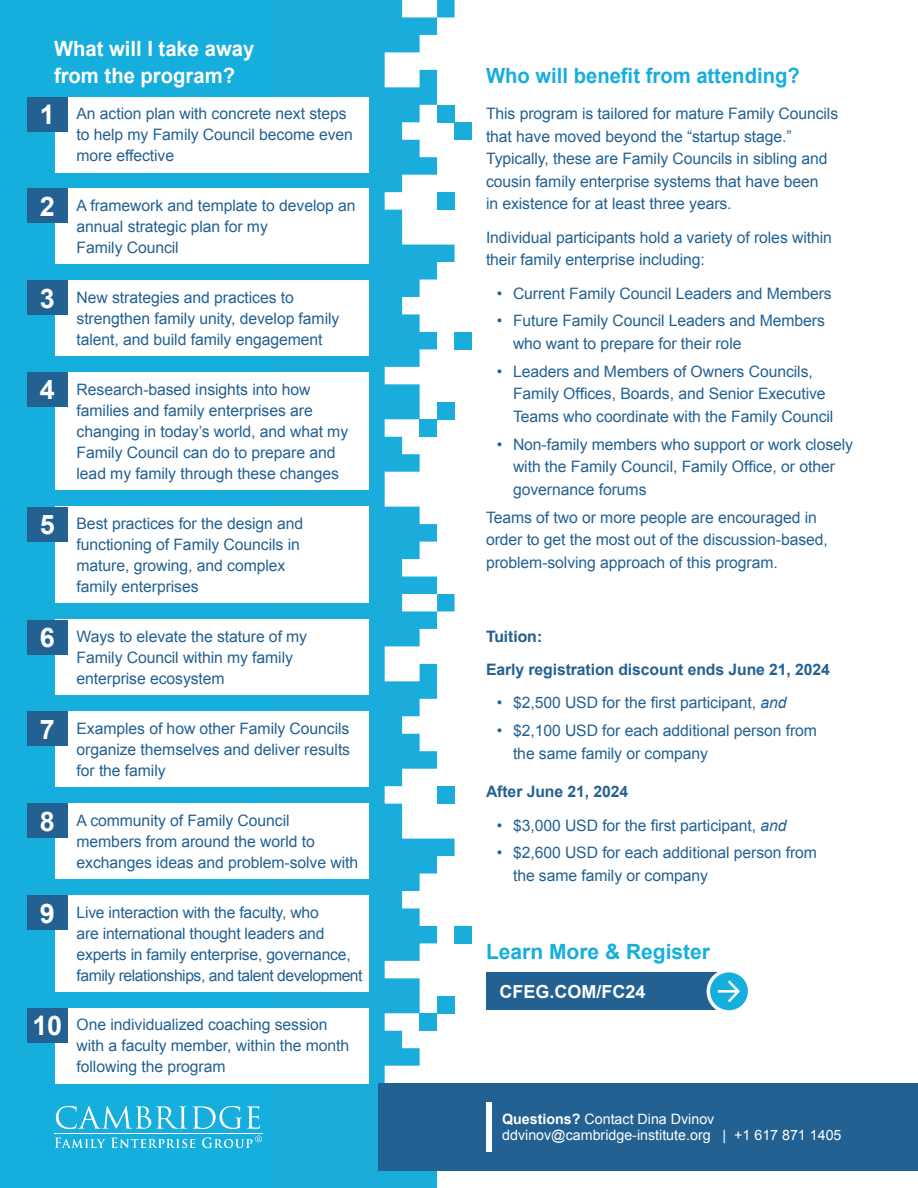
<style>
.page{position:relative;width:918px;height:1188px;background:#fff}
.page>*{position:absolute;margin:0;border:0;box-sizing:border-box;transform-origin:0 0}
.t1{font:700 27px "Arial";color:#fff}
.t2{font:700 21px/27px "Arial";color:#fff;scale:.96 1}
.t3{font:700 21px "Arial";color:#16aedd;scale:.96 1}
.t4{font:700 21px "Arial";color:#16aedd}
.t5{font:700 18px "Arial";color:#fff}
.t6{font:15.75px/21px "Arial";letter-spacing:-.005em;color:#236192}
.t7{font:700 15.75px "Arial";letter-spacing:-.005em;color:#236192}
.t8{font:700 15.75px "Helvetica";letter-spacing:-.005em;color:#236192}
.t9{font:14.25px/16.5px "Arial";color:#fff}
.s1{font-style:italic}
.s2{font-weight:700}
</style>
<div class="page">
<div style="left:455px;top:332px;width:17px;height:17px;background:#1aaddc"></div>
<div style="left:455px;top:122px;width:17px;height:18px;background:#1aaddc"></div>
<svg style="left:271px;top:0;width:184px;height:1188px;fill:#1aaddc"></svg>
<div style="left:455px;top:926px;width:17px;height:17px;background:#1aaddc"></div>
<div style="left:0;top:0;width:271px;height:1188px;background:#16aedd"></div>
<svg style="left:55px;top:1137px;width:50px;height:11px"></svg>
<svg style="left:111px;top:1137px;width:84px;height:11px"></svg>
<svg style="left:202px;top:1136px;width:60px;height:12px"></svg>
<hr style="left:54px;top:1133px;width:208px;height:1px;background:#fff">
<svg style="left:56px;top:1106px;width:204px;height:23px"></svg>
<div style="left:378px;top:1083px;width:540px;height:88px;background:#236192"></div>
<div style="left:486px;top:1102px;width:5px;height:50px;background:#fff"></div>
<div style="left:55px;top:97px;width:313px;height:75px;background:#fff"></div>
<div style="left:27px;top:97px;width:41px;height:35px;background:#236192"></div>
<div style="left:55px;top:189px;width:313px;height:75px;background:#fff"></div>
<div style="left:27px;top:189px;width:41px;height:34px;background:#236192"></div>
<div style="left:55px;top:280px;width:313px;height:75px;background:#fff"></div>
<div style="left:27px;top:280px;width:41px;height:35px;background:#236192"></div>
<div style="left:55px;top:372px;width:313px;height:117px;background:#fff"></div>
<div style="left:27px;top:372px;width:41px;height:35px;background:#236192"></div>
<div style="left:55px;top:507px;width:313px;height:96px;background:#fff"></div>
<div style="left:27px;top:507px;width:41px;height:35px;background:#236192"></div>
<div style="left:55px;top:620px;width:313px;height:75px;background:#fff"></div>
<div style="left:27px;top:620px;width:41px;height:34px;background:#236192"></div>
<div style="left:55px;top:712px;width:313px;height:75px;background:#fff"></div>
<div style="left:27px;top:712px;width:41px;height:34px;background:#236192"></div>
<div style="left:55px;top:803px;width:313px;height:75px;background:#fff"></div>
<div style="left:27px;top:803px;width:41px;height:35px;background:#236192"></div>
<div style="left:55px;top:895px;width:313px;height:96px;background:#fff"></div>
<div style="left:27px;top:895px;width:41px;height:35px;background:#236192"></div>
<div style="left:55px;top:1008px;width:313px;height:75px;background:#fff"></div>
<div style="left:27px;top:1008px;width:41px;height:35px;background:#236192"></div>
<div style="left:486px;top:972px;width:243px;height:38px;background:#236192"></div>
<div style="left:707px;top:969px;width:44px;height:45px;background:#fff;border-radius:50%"></div>
<svg style="left:710px;top:972px;width:38px;height:38px"></svg>
<h2 class="t2" style="left:54px;top:36px;width:210px">What will I take away from the program?</h2>
<h1 class="t1" style="left:40px;top:97px;width:17px">1</h1>
<p class="t6" style="left:77px;top:104px;width:278px">An action plan with concrete next steps to help my Family Council become even more effective</p>
<h1 class="t1" style="left:40px;top:188px;width:17px">2</h1>
<p class="t6" style="left:77px;top:195px;width:280px">A framework and template to develop an annual strategic plan for my<br>Family Council</p>
<h1 class="t1" style="left:40px;top:280px;width:17px">3</h1>
<p class="t6" style="left:77px;top:287px;width:264px">New strategies and practices to strengthen family unity, develop family talent, and build family engagement</p>
<h1 class="t1" style="left:40px;top:372px;width:17px">4</h1>
<p class="t6" style="left:77px;top:379px;width:273px">Research-based insights into how families and family enterprises are changing in today’s world, and what my Family Council can do to prepare and lead my family through these changes</p>
<h1 class="t1" style="left:40px;top:507px;width:17px">5</h1>
<p class="t6" style="left:77px;top:513px;width:228px">Best practices for the design and functioning of Family Councils in mature, growing, and complex family enterprises</p>
<h1 class="t1" style="left:40px;top:620px;width:17px">6</h1>
<p class="t6" style="left:77px;top:626px;width:232px">Ways to elevate the stature of my<br>Family Council within my family enterprise ecosystem</p>
<h1 class="t1" style="left:40px;top:711px;width:17px">7</h1>
<p class="t6" style="left:77px;top:718px;width:275px;text-align:justify">Examples of how other Family Councils organize themselves and deliver results for the family</p>
<h1 class="t1" style="left:40px;top:803px;width:17px">8</h1>
<p class="t6" style="left:77px;top:810px;width:283px">A community of Family Council members from around the world to exchanges ideas and problem-solve with</p>
<h1 class="t1" style="left:40px;top:895px;width:17px">9</h1>
<p class="t6" style="left:77px;top:902px;width:288px">Live interaction with the faculty, who<br>are international thought leaders and experts in family enterprise, governance, family relationships, and talent development</p>
<h1 class="t1" style="left:32px;top:1008px;width:31px">10</h1>
<p class="t6" style="left:77px;top:1015px;width:274px">One individualized coaching session with a faculty member, within the month following the program</p>
<h2 class="t3" style="left:486px;top:62px;width:328px">Who will benefit from attending?</h2>
<p class="t6" style="left:486px;top:103px;width:354px;line-height:22.5px">This program is tailored for mature Family Councils that have moved beyond the “startup stage.” Typically, these are Family Councils in sibling and cousin family enterprise systems that have been<br>in existence for at least three years.</p>
<p class="t6" style="left:486px;top:226px;width:347px;line-height:22.5px">Individual participants hold a variety of roles within their family enterprise including:</p>
<p class="t6" style="left:497px;top:283px;width:337px">• Current Family Council Leaders and Members</p>
<p class="t6" style="left:513px;top:310px;width:313px;line-height:22.5px;text-indent:-16px">• Future Family Council Leaders and Members who want to prepare for their role</p>
<p class="t6" style="left:513px;top:360px;width:322px;line-height:22.5px;text-indent:-16px">• Leaders and Members of Owners Councils,<br>Family Offices, Boards, and Senior Executive<br>Teams who coordinate with the Family Council</p>
<p class="t6" style="left:513px;top:433px;width:342px;line-height:22.5px;text-indent:-16px">• Non-family members who support or work closely with the Family Council, Family Office, or other governance forums</p>
<p class="t6" style="left:486px;top:506px;width:343px;line-height:22.5px">Teams of two or more people are encouraged in order to get the most out of the discussion-based, problem-solving approach of this program.</p>
<p class="t8" style="left:486px;top:626px;width:58px">Tuition:</p>
<p class="t7" style="left:486px;top:659px;width:345px">Early registration discount ends June 21, 2024</p>
<p class="t6" style="left:497px;top:692px;width:291px">• $2,500 USD for the first participant, <span class="s1">and</span></p>
<p class="t6" style="left:513px;top:719px;width:306px;line-height:22.5px;text-indent:-16px">• $2,100 USD for each additional person from the same family or company</p>
<p class="t7" style="left:486px;top:781px;width:144px">After June 21, 2024</p>
<p class="t6" style="left:497px;top:815px;width:291px">• $3,000 USD for the first participant, <span class="s1">and</span></p>
<p class="t6" style="left:513px;top:842px;width:306px;line-height:22.5px;text-indent:-16px">• $2,600 USD for each additional person from the same family or company</p>
<h2 class="t4" style="left:486px;top:937px;width:226px">Learn More &amp; Register</h2>
<p class="t5" style="left:500px;top:980px;width:148px">CFEG.COM/FC24</p>
<p class="t9" style="left:502px;top:1111px;width:341px"><span class="s2">Questions?</span> Contact Dina Dvinov ddvinov@cambridge-institute.org | +1 617 871 1405</p>
</div>
